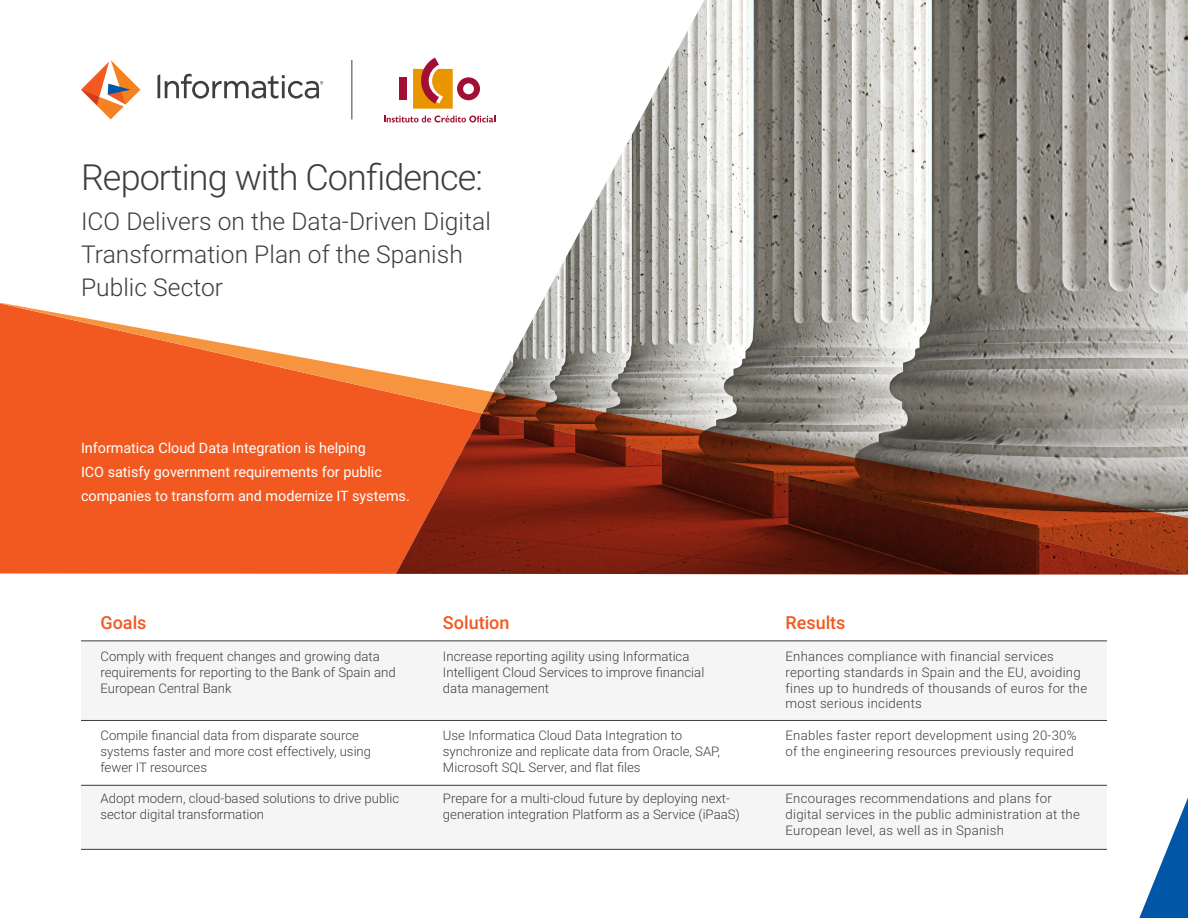
<style>
.page{position:relative;width:1188px;height:918px;background:#fff}
.page>*{position:absolute;margin:0;border:0;box-sizing:border-box;transform-origin:0 0}
.t1{font:300 36px "Roboto";letter-spacing:-.025em;color:#3e3e3f}
.t2{font:300 24.6px/33px "Roboto";color:#3e3e3f}
.t3{font:500 18px "Roboto";color:#f15921}
.t4{font:14.4px/24px "Roboto";color:#fff}
.t5{font:300 13.2px/15.9px "Roboto";color:#3e3e3f}
.t6{font:300 13.2px/15.9px "Roboto";letter-spacing:.02em;color:#3e3e3f}
</style>
<div class="page">
<div style="left:81px;top:641px;width:1026px;height:79px;background:#f5f5f6"></div>
<div style="left:81px;top:785px;width:1026px;height:65px;background:#f5f5f6"></div>
<svg style="left:1139px;top:798px;width:49px;height:120px"></svg>
<hr style="left:81px;top:641px;width:1026px;height:1px;background:#3e3e3f">
<hr style="left:81px;top:720px;width:1026px;height:1px;background:#3e3e3f">
<hr style="left:81px;top:785px;width:1026px;height:1px;background:#3e3e3f">
<hr style="left:81px;top:849px;width:1026px;height:1px;background:#3e3e3f">
<svg style="left:0;top:303px;width:396px;height:271px;background:#f3713f"></svg>
<img style="left:396px;top:0;width:792px;height:413px">
<svg style="left:482px;top:392px;width:706px;height:183px;background:#9a8e84"></svg>
<svg style="left:396px;top:413px;width:792px;height:161px;background:#803e2c"></svg>
<hr style="left:352px;top:60px;width:1px;height:59px;background:#3e3e3f">
<svg style="left:81px;top:60px;width:59px;height:59px"></svg>
<svg style="left:157px;top:74px;width:166px;height:25px"></svg>
<svg style="left:384px;top:116px;width:111px;height:6px"></svg>
<div style="left:399px;top:78px;width:7px;height:22px;background:#a11034"></div>
<svg style="left:413px;top:58px;width:67px;height:51px"></svg>
<p class="t1" style="left:81px;top:152px;width:404px">Reporting with Confidence:</p>
<p class="t2" style="left:81px;top:204px;width:411px">ICO Delivers on the Data-Driven Digital<br>Transformation Plan of the Spanish<br>Public Sector</p>
<p class="t4" style="left:81px;top:435px;width:330px">Informatica Cloud Data Integration is helping<br>ICO satisfy government requirements for public companies to transform and modernize IT systems.</p>
<p class="t3" style="left:100px;top:610px;width:48px">Goals</p>
<p class="t5" style="left:100px;top:648px;width:297px">Comply with frequent changes and growing data requirements for reporting to the Bank of Spain and<br>European Central Bank</p>
<p class="t5" style="left:100px;top:727px;width:272px">Compile financial data from disparate source systems faster and more cost effectively, using fewer IT resources</p>
<p class="t5" style="left:100px;top:790px;width:300px">Adopt modern, cloud-based solutions to drive public sector digital transformation</p>
<p class="t3" style="left:443px;top:610px;width:68px">Solution</p>
<p class="t5" style="left:443px;top:648px;width:263px">Increase reporting agility using Informatica<br>Intelligent Cloud Services to improve financial data management</p>
<p class="t5" style="left:443px;top:727px;width:278px">Use Informatica Cloud Data Integration to synchronize and replicate data from Oracle, SAP,<br>Microsoft SQL Server, and flat files</p>
<p class="t5" style="left:443px;top:790px;width:298px">Prepare for a multi-cloud future by deploying next&shy;generation integration Platform as a Service (iPaaS)</p>
<p class="t3" style="left:786px;top:610px;width:62px">Results</p>
<p class="t6" style="left:786px;top:648px;width:303px">Enhances compliance with financial services reporting standards in Spain and the EU, avoiding fines up to hundreds of thousands of euros for the most serious incidents</p>
<p class="t6" style="left:786px;top:727px;width:293px">Enables faster report development using 20-30% of the engineering resources previously required</p>
<p class="t6" style="left:786px;top:790px;width:296px">Encourages recommendations and plans for digital services in the public administration at the<br>European level, as well as in Spanish</p>
</div>
